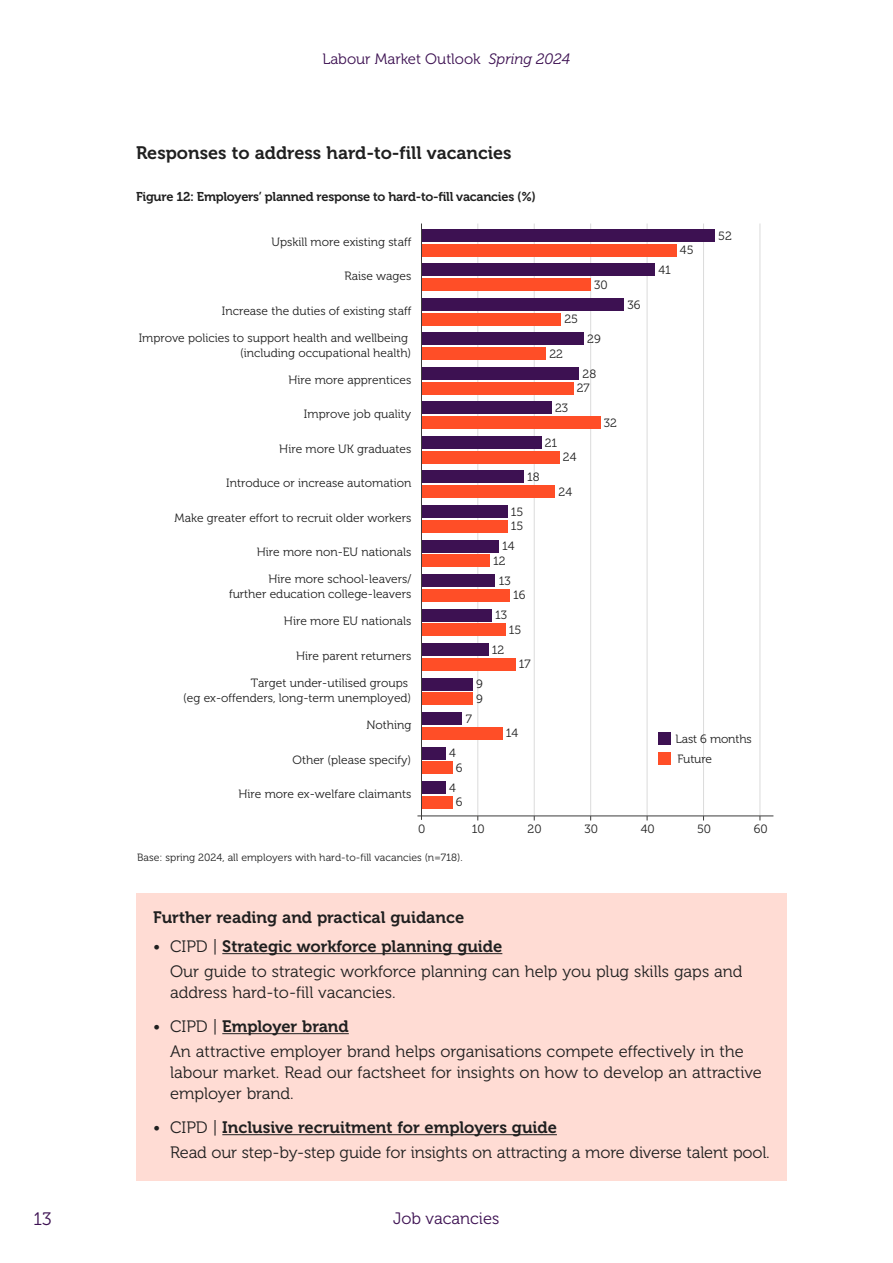
<style>
.page{position:relative;width:893px;height:1263px;background:#fff}
.page>*{position:absolute;margin:0;border:0;box-sizing:border-box;transform-origin:0 0}
.B_body{font:18px "Museo 700";color:#202020}
.t1{font:18px "Museo 300";color:#3d1152}
.B_body-2{font:16.5px/21px "Museo 300";color:#202020}
.B_body-3{font:16.5px "Museo 700";color:#202020}
.Subhead_2{font:16.5px "Museo 700";color:#202020}
.t2{font:16.5px "Museo 300";color:#3d1152}
.t3{font:15px "Museo 300";color:#3d1152}
.t4{font:12.75px "Museo 700";letter-spacing:-.02em;color:#202020}
.t5{font:12px/14.7px "Museo 300";color:#202020}
.t6{font:10.5px "Museo 300";letter-spacing:.005em;color:#202020}
.s1{font-style:italic}
.s2{font-family:"Museo 300"}
</style>
<div class="page">
<hr style="left:760px;top:223px;width:1px;height:593px;background:#dbdbdb">
<hr style="left:703px;top:223px;width:1px;height:593px;background:#dbdbdb">
<hr style="left:647px;top:223px;width:1px;height:593px;background:#dbdbdb">
<hr style="left:590px;top:223px;width:1px;height:593px;background:#dbdbdb">
<hr style="left:534px;top:223px;width:1px;height:593px;background:#dbdbdb">
<hr style="left:477px;top:223px;width:1px;height:593px;background:#dbdbdb">
<hr style="left:417px;top:815px;width:356px;height:1px;background:#3c3c3b">
<div style="left:658px;top:732px;width:13px;height:12px;background:#3d1152"></div>
<div style="left:658px;top:752px;width:13px;height:13px;background:#ff4e27"></div>
<div style="left:421px;top:229px;width:294px;height:13px;background:#3d1152"></div>
<div style="left:421px;top:244px;width:256px;height:12px;background:#ff4e27"></div>
<div style="left:421px;top:263px;width:234px;height:13px;background:#3d1152"></div>
<div style="left:421px;top:278px;width:170px;height:13px;background:#ff4e27"></div>
<div style="left:421px;top:298px;width:203px;height:13px;background:#3d1152"></div>
<div style="left:421px;top:313px;width:140px;height:12px;background:#ff4e27"></div>
<div style="left:421px;top:333px;width:163px;height:12px;background:#3d1152"></div>
<div style="left:421px;top:347px;width:125px;height:13px;background:#ff4e27"></div>
<div style="left:421px;top:367px;width:158px;height:13px;background:#3d1152"></div>
<div style="left:421px;top:382px;width:152px;height:12px;background:#ff4e27"></div>
<div style="left:421px;top:402px;width:131px;height:12px;background:#3d1152"></div>
<div style="left:421px;top:416px;width:180px;height:13px;background:#ff4e27"></div>
<div style="left:421px;top:436px;width:120px;height:13px;background:#3d1152"></div>
<div style="left:421px;top:451px;width:139px;height:12px;background:#ff4e27"></div>
<div style="left:421px;top:471px;width:103px;height:12px;background:#3d1152"></div>
<div style="left:421px;top:485px;width:134px;height:13px;background:#ff4e27"></div>
<div style="left:421px;top:505px;width:87px;height:13px;background:#3d1152"></div>
<div style="left:421px;top:520px;width:87px;height:12px;background:#ff4e27"></div>
<div style="left:421px;top:678px;width:52px;height:12px;background:#3d1152"></div>
<div style="left:421px;top:692px;width:52px;height:13px;background:#ff4e27"></div>
<div style="left:421px;top:540px;width:78px;height:12px;background:#3d1152"></div>
<div style="left:421px;top:554px;width:69px;height:13px;background:#ff4e27"></div>
<div style="left:421px;top:574px;width:74px;height:13px;background:#3d1152"></div>
<div style="left:421px;top:589px;width:89px;height:12px;background:#ff4e27"></div>
<div style="left:421px;top:609px;width:71px;height:12px;background:#3d1152"></div>
<div style="left:421px;top:623px;width:85px;height:13px;background:#ff4e27"></div>
<div style="left:421px;top:643px;width:68px;height:13px;background:#3d1152"></div>
<div style="left:421px;top:658px;width:94px;height:12px;background:#ff4e27"></div>
<div style="left:421px;top:712px;width:41px;height:13px;background:#3d1152"></div>
<div style="left:421px;top:727px;width:81px;height:12px;background:#ff4e27"></div>
<div style="left:421px;top:747px;width:25px;height:12px;background:#3d1152"></div>
<div style="left:421px;top:761px;width:32px;height:13px;background:#ff4e27"></div>
<div style="left:421px;top:781px;width:25px;height:13px;background:#3d1152"></div>
<div style="left:421px;top:796px;width:32px;height:13px;background:#ff4e27"></div>
<hr style="left:421px;top:223px;width:1px;height:597px;background:#3c3c3b">
<div style="left:136px;top:893px;width:651px;height:287px;background:#ffdcd4"></div>
<hr style="left:222px;top:953px;width:280px;height:1px;background:#202020">
<hr style="left:222px;top:1033px;width:127px;height:1px;background:#202020">
<hr style="left:222px;top:1134px;width:335px;height:1px;background:#202020">
<h1 class="t1" style="left:34px;top:1209px;width:19px">13</h1>
<p class="t3" style="left:322px;top:51px;width:250px">Labour Market Outlook <span class="s1">Spring 2024</span></p>
<p class="B_body" style="left:136px;top:143px;width:377px">Responses to address hard-to-fill vacancies</p>
<p class="t4" style="left:136px;top:189px;width:402px">Figure 12: Employers’ planned response to hard-to-fill vacancies (%)</p>
<p class="t5" style="left:271px;top:235px;width:141px">Upskill more existing staff</p>
<p class="t5" style="left:344px;top:269px;width:68px">Raise wages</p>
<p class="t5" style="left:222px;top:304px;width:191px">Increase the duties of existing staff</p>
<p class="t5" style="left:139px;top:331px;width:274px;text-align:right">Improve policies to support health and wellbeing (including occupational health)</p>
<p class="t5" style="left:288px;top:373px;width:124px">Hire more apprentices</p>
<p class="t5" style="left:304px;top:407px;width:109px">Improve job quality</p>
<p class="t5" style="left:279px;top:442px;width:134px">Hire more UK graduates</p>
<p class="t5" style="left:226px;top:476px;width:187px">Introduce or increase automation</p>
<p class="t5" style="left:175px;top:511px;width:238px">Make greater effort to recruit older workers</p>
<p class="t5" style="left:257px;top:545px;width:156px">Hire more non-EU nationals</p>
<p class="t5" style="left:229px;top:572px;width:184px;text-align:right">Hire more school-leavers/ further education college-leavers</p>
<p class="t5" style="left:284px;top:614px;width:129px">Hire more EU nationals</p>
<p class="t5" style="left:296px;top:649px;width:117px">Hire parent returners</p>
<p class="t5" style="left:183px;top:676px;width:230px;text-align:right">Target under-utilised groups<br>(eg ex-offenders, long-term unemployed)</p>
<p class="t5" style="left:366px;top:718px;width:46px">Nothing</p>
<p class="t5" style="left:293px;top:752px;width:120px">Other (please specify)</p>
<p class="t5" style="left:238px;top:787px;width:174px">Hire more ex-welfare claimants</p>
<p class="t5" style="left:418px;top:822px;width:9px">0</p>
<p class="t5" style="left:472px;top:822px;width:14px">10</p>
<p class="t5" style="left:528px;top:822px;width:15px">20</p>
<p class="t5" style="left:584px;top:822px;width:15px">30</p>
<p class="t5" style="left:641px;top:822px;width:15px">40</p>
<p class="t5" style="left:697px;top:822px;width:16px">50</p>
<p class="t5" style="left:754px;top:822px;width:15px">60</p>
<p class="t6" style="left:137px;top:852px;width:327px">Base: spring 2024, all employers with hard-to-fill vacancies (n=718).</p>
<p class="t5" style="left:718px;top:228px;width:15px">52</p>
<p class="t5" style="left:680px;top:243px;width:15px">45</p>
<p class="t5" style="left:658px;top:263px;width:14px">41</p>
<p class="t5" style="left:594px;top:277px;width:15px">30</p>
<p class="t5" style="left:628px;top:297px;width:15px">36</p>
<p class="t5" style="left:564px;top:312px;width:15px">25</p>
<p class="t5" style="left:587px;top:332px;width:15px">29</p>
<p class="t5" style="left:549px;top:347px;width:15px">22</p>
<p class="t5" style="left:577px;top:366px;width:21px;text-align:center">28<br>27</p>
<p class="t5" style="left:555px;top:401px;width:15px">23</p>
<p class="t5" style="left:604px;top:416px;width:15px">32</p>
<p class="t5" style="left:545px;top:435px;width:14px">21</p>
<p class="t5" style="left:563px;top:450px;width:15px">24</p>
<p class="t5" style="left:527px;top:470px;width:14px">18</p>
<p class="t5" style="left:559px;top:485px;width:15px">24</p>
<p class="t5" style="left:511px;top:504px;width:14px">15<br>15</p>
<p class="t5" style="left:493px;top:539px;width:23px;text-indent:9px">14<br>12</p>
<p class="t5" style="left:499px;top:573px;width:14px">13</p>
<p class="t5" style="left:513px;top:588px;width:14px">16</p>
<p class="t5" style="left:495px;top:608px;width:14px">13</p>
<p class="t5" style="left:509px;top:623px;width:14px">15</p>
<p class="t5" style="left:492px;top:642px;width:14px">12</p>
<p class="t5" style="left:519px;top:657px;width:13px">17</p>
<p class="t5" style="left:476px;top:677px;width:8px">9<br>9</p>
<p class="t5" style="left:466px;top:711px;width:8px">7</p>
<p class="t5" style="left:506px;top:726px;width:14px">14</p>
<p class="t5" style="left:676px;top:728px;width:78px;line-height:20.7px">Last 6 months<br>Future</p>
<p class="t5" style="left:449px;top:746px;width:8px">4</p>
<p class="t5" style="left:456px;top:761px;width:8px">6</p>
<p class="t5" style="left:449px;top:780px;width:8px">4</p>
<p class="t5" style="left:456px;top:795px;width:8px">6</p>
<h2 class="Subhead_2" style="left:153px;top:908px;width:313px">Further reading and practical guidance</h2>
<p class="B_body-3" style="left:153px;top:937px;width:351px"><span class="s2">• CIPD |</span> Strategic workforce planning guide</p>
<p class="B_body-2" style="left:170px;top:961px;width:574px">Our guide to strategic workforce planning can help you plug skills gaps and address hard-to-fill vacancies.</p>
<p class="B_body-3" style="left:153px;top:1017px;width:197px"><span class="s2">• CIPD |</span> Employer brand</p>
<p class="B_body-2" style="left:170px;top:1041px;width:593px">An attractive employer brand helps organisations compete effectively in the labour market. Read our factsheet for insights on how to develop an attractive employer brand.</p>
<p class="B_body-3" style="left:153px;top:1118px;width:405px"><span class="s2">• CIPD |</span> Inclusive recruitment for employers guide</p>
<p class="B_body-2" style="left:170px;top:1142px;width:601px">Read our step-by-step guide for insights on attracting a more diverse talent pool.</p>
<h2 class="t2" style="left:393px;top:1209px;width:108px">Job vacancies</h2>
</div>
